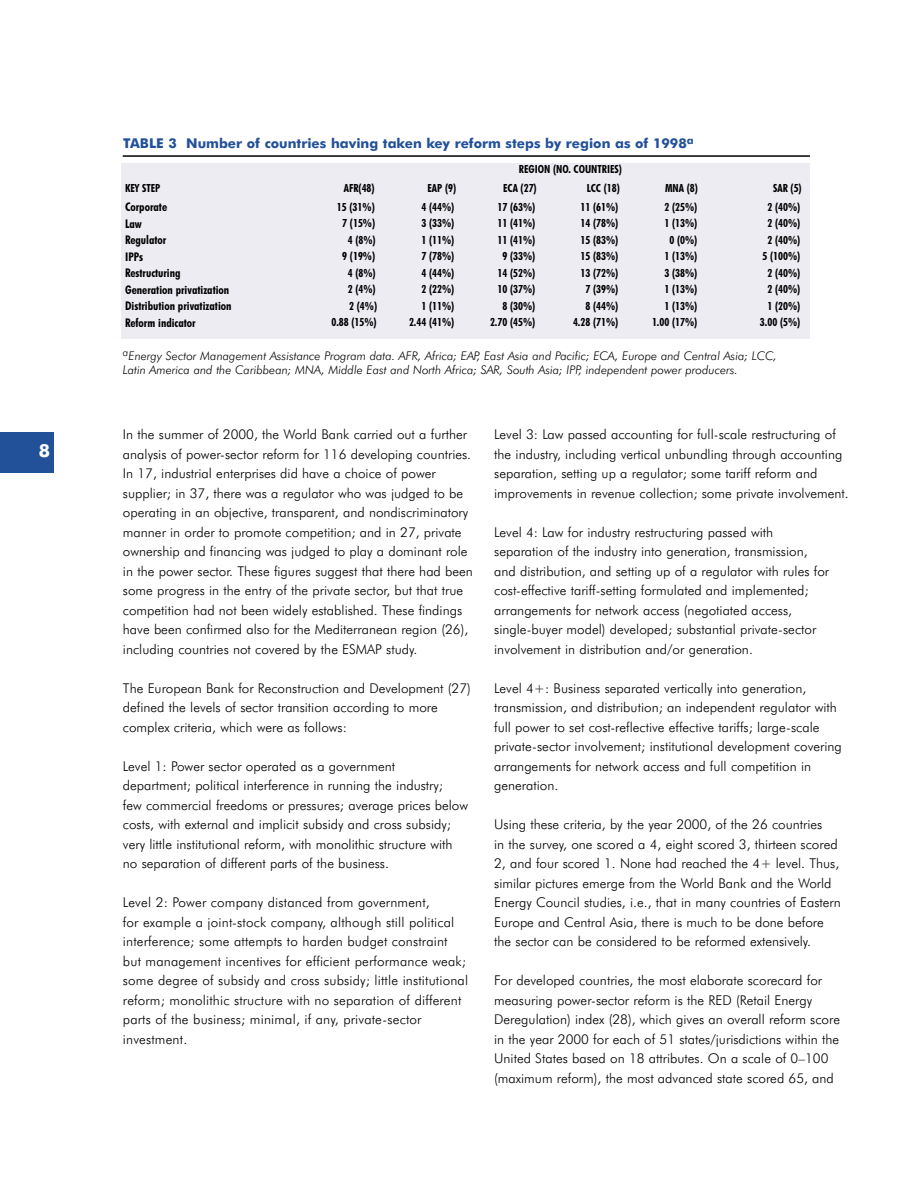
<style>
.page{position:relative;width:918px;height:1188px;background:#fff}
.page>*{position:absolute;margin:0;border:0;box-sizing:border-box;transform-origin:0 0}
.t1{font:700 18px "Futura BT";color:#fff}
.t2{font:300 13.5px/19.5px "Futura BT";color:#000}
.t3{font:700 13.5px "Futura BT";color:#235199}
.t4{font:italic 300 12px/14.4px "Futura BT";color:#000}
.t5{font:700 condensed 12px/16.5px "Futura BT";color:#000}
.t6{font:700 condensed 11.25px "Futura BT";color:#000}
</style>
<div class="page">
<div style="left:0;top:432px;width:54px;height:40px;background:#235199"></div>
<div style="left:121px;top:163px;width:689px;height:175px;background:#edecf3"></div>
<hr style="left:123px;top:155px;width:687px;height:2px;background:#000">
<h1 class="t1" style="left:39px;top:444px;width:13px">8</h1>
<p class="t3" style="left:123px;top:138px;width:572px">TABLE 3 Number of countries having taken key reform steps by region as of 1998<sup>a</sup></p>
<p class="t6" style="left:519px;top:165px;width:104px">REGION (NO. COUNTRIES)</p>
<p class="t6" style="left:125px;top:184px;width:37px">KEY STEP</p>
<p class="t6" style="left:344px;top:184px;width:32px">AFR(48)</p>
<p class="t6" style="left:428px;top:184px;width:30px">EAP (9)</p>
<p class="t6" style="left:503px;top:184px;width:35px">ECA (27)</p>
<p class="t6" style="left:587px;top:184px;width:35px">LCC (18)</p>
<p class="t6" style="left:665px;top:184px;width:34px">MNA (8)</p>
<p class="t6" style="left:773px;top:184px;width:30px">SAR (5)</p>
<p class="t5" style="left:125px;top:200px;width:108px">Corporate<br>Law<br>Regulator<br>IPPs<br>Restructuring<br>Generation privatization<br>Distribution privatization<br>Reform indicator</p>
<p class="t6" style="left:337px;top:203px;width:39px">15 (31%)</p>
<p class="t6" style="left:421px;top:203px;width:34px">4 (44%)</p>
<p class="t6" style="left:497px;top:203px;width:39px">17 (63%)</p>
<p class="t6" style="left:580px;top:203px;width:39px">11 (61%)</p>
<p class="t6" style="left:664px;top:203px;width:34px">2 (25%)</p>
<p class="t6" style="left:767px;top:203px;width:34px">2 (40%)</p>
<p class="t6" style="left:342px;top:219px;width:34px">7 (15%)</p>
<p class="t6" style="left:421px;top:219px;width:34px">3 (33%)</p>
<p class="t6" style="left:497px;top:219px;width:39px">11 (41%)</p>
<p class="t6" style="left:580px;top:219px;width:39px">14 (78%)</p>
<p class="t6" style="left:664px;top:219px;width:34px">1 (13%)</p>
<p class="t6" style="left:767px;top:219px;width:34px">2 (40%)</p>
<p class="t6" style="left:348px;top:236px;width:30px">4 (8%)</p>
<p class="t6" style="left:421px;top:236px;width:34px">1 (11%)</p>
<p class="t6" style="left:497px;top:236px;width:39px">11 (41%)</p>
<p class="t6" style="left:580px;top:236px;width:39px">15 (83%)</p>
<p class="t6" style="left:669px;top:236px;width:30px">0 (0%)</p>
<p class="t6" style="left:767px;top:236px;width:34px">2 (40%)</p>
<p class="t6" style="left:342px;top:252px;width:34px">9 (19%)</p>
<p class="t6" style="left:421px;top:252px;width:34px">7 (78%)</p>
<p class="t6" style="left:502px;top:252px;width:34px">9 (33%)</p>
<p class="t6" style="left:580px;top:252px;width:39px">15 (83%)</p>
<p class="t6" style="left:664px;top:252px;width:34px">1 (13%)</p>
<p class="t6" style="left:762px;top:252px;width:39px">5 (100%)</p>
<p class="t6" style="left:348px;top:269px;width:30px">4 (8%)</p>
<p class="t6" style="left:421px;top:269px;width:34px">4 (44%)</p>
<p class="t6" style="left:497px;top:269px;width:39px">14 (52%)</p>
<p class="t6" style="left:580px;top:269px;width:39px">13 (72%)</p>
<p class="t6" style="left:664px;top:269px;width:34px">3 (38%)</p>
<p class="t6" style="left:767px;top:269px;width:34px">2 (40%)</p>
<p class="t6" style="left:348px;top:285px;width:30px">2 (4%)</p>
<p class="t6" style="left:421px;top:285px;width:34px">2 (22%)</p>
<p class="t6" style="left:497px;top:285px;width:39px">10 (37%)</p>
<p class="t6" style="left:585px;top:285px;width:34px">7 (39%)</p>
<p class="t6" style="left:664px;top:285px;width:34px">1 (13%)</p>
<p class="t6" style="left:767px;top:285px;width:34px">2 (40%)</p>
<p class="t6" style="left:349px;top:302px;width:30px">2 (4%)</p>
<p class="t6" style="left:421px;top:302px;width:34px">1 (11%)</p>
<p class="t6" style="left:502px;top:302px;width:34px">8 (30%)</p>
<p class="t6" style="left:585px;top:302px;width:34px">8 (44%)</p>
<p class="t6" style="left:664px;top:302px;width:34px">1 (13%)</p>
<p class="t6" style="left:767px;top:302px;width:34px">1 (20%)</p>
<p class="t6" style="left:331px;top:318px;width:47px">0.88 (15%)</p>
<p class="t6" style="left:409px;top:318px;width:47px">2.44 (41%)</p>
<p class="t6" style="left:490px;top:318px;width:47px">2.70 (45%)</p>
<p class="t6" style="left:573px;top:318px;width:47px">4.28 (71%)</p>
<p class="t6" style="left:652px;top:318px;width:47px">1.00 (17%)</p>
<p class="t6" style="left:760px;top:318px;width:42px">3.00 (5%)</p>
<p class="t4" style="left:123px;top:350px;width:655px"><sup>a</sup>Energy Sector Management Assistance Program data. AFR, Africa; EAP, East Asia and Pacific; ECA, Europe and Central Asia; LCC,<br>Latin America and the Caribbean; MNA, Middle East and North Africa; SAR, South Asia; IPP, independent power producers.</p>
<p class="t2" style="left:123px;top:426px;width:352px">In the summer of 2000, the World Bank carried out a further analysis of power-sector reform for 116 developing countries.<br>In 17, industrial enterprises did have a choice of power supplier; in 37, there was a regulator who was judged to be operating in an objective, transparent, and nondiscriminatory manner in order to promote competition; and in 27, private ownership and financing was judged to play a dominant role in the power sector. These figures suggest that there had been some progress in the entry of the private sector, but that true competition had not been widely established. These findings have been confirmed also for the Mediterranean region (26), including countries not covered by the ESMAP study.</p>
<p class="t2" style="left:123px;top:680px;width:349px">The European Bank for Reconstruction and Development (27) defined the levels of sector transition according to more complex criteria, which were as follows:</p>
<p class="t2" style="left:123px;top:758px;width:347px">Level 1: Power sector operated as a government<br>department; political interference in running the industry;<br>few commercial freedoms or pressures; average prices below costs, with external and implicit subsidy and cross subsidy; very little institutional reform, with monolithic structure with no separation of different parts of the business.</p>
<p class="t2" style="left:123px;top:894px;width:347px">Level 2: Power company distanced from government,<br>for example a joint-stock company, although still political interference; some attempts to harden budget constraint but management incentives for efficient performance weak; some degree of subsidy and cross subsidy; little institutional reform; monolithic structure with no separation of different parts of the business; minimal, if any, private-sector investment.</p>
<p class="t2" style="left:494px;top:426px;width:356px">Level 3: Law passed accounting for full-scale restructuring of the industry, including vertical unbundling through accounting separation, setting up a regulator; some tariff reform and improvements in revenue collection; some private involvement.</p>
<p class="t2" style="left:494px;top:524px;width:336px">Level 4: Law for industry restructuring passed with separation of the industry into generation, transmission, and distribution, and setting up of a regulator with rules for cost-effective tariff-setting formulated and implemented; arrangements for network access (negotiated access, single-buyer model) developed; substantial private-sector involvement in distribution and/or generation.</p>
<p class="t2" style="left:494px;top:680px;width:349px">Level 4+: Business separated vertically into generation, transmission, and distribution; an independent regulator with full power to set cost-reflective effective tariffs; large-scale private-sector involvement; institutional development covering arrangements for network access and full competition in generation.</p>
<p class="t2" style="left:494px;top:816px;width:348px">Using these criteria, by the year 2000, of the 26 countries<br>in the survey, one scored a 4, eight scored 3, thirteen scored 2, and four scored 1. None had reached the 4+ level. Thus, similar pictures emerge from the World Bank and the World Energy Council studies, i.e., that in many countries of Eastern Europe and Central Asia, there is much to be done before the sector can be considered to be reformed extensively.</p>
<p class="t2" style="left:494px;top:972px;width:347px">For developed countries, the most elaborate scorecard for measuring power-sector reform is the RED (Retail Energy Deregulation) index (28), which gives an overall reform score in the year 2000 for each of 51 states/jurisdictions within the United States based on 18 attributes. On a scale of 0–100 (maximum reform), the most advanced state scored 65, and</p>
</div>
